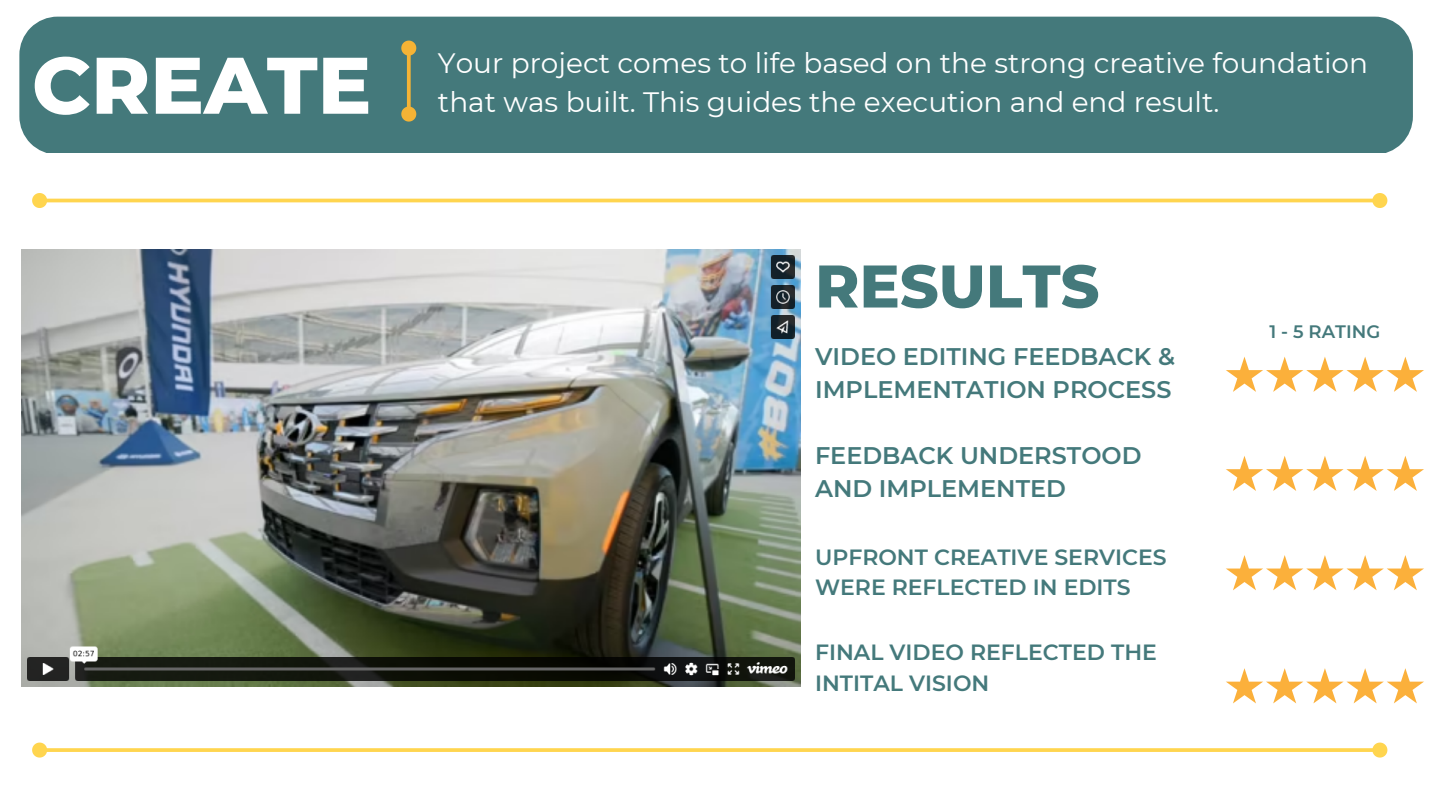
<style>
.page{position:relative;width:1440px;height:810px;background:#fff}
.page>*{position:absolute;margin:0;border:0;box-sizing:border-box;transform-origin:0 0}
.t1{font:800 80px "Montserrat";color:#fff}
.t2{font:800 60px "Montserrat";color:#44797b}
.t3{font:28px "Montserrat";color:#fff}
.t4{font:600 24px/33px "Montserrat";color:#44797b}
.t5{font:600 22px/30.8px "Montserrat";color:#44797b}
.t6{font:600 18px "Montserrat";color:#44797b}
</style>
<div class="page">
<svg style="left:1226px;top:357px;width:198px;height:35px"></svg>
<div style="left:19px;top:17px;width:1394px;height:136px;background:#44797b"></div>
<svg style="left:407px;top:58px;width:4px;height:46px"></svg>
<svg style="left:399px;top:38px;width:20px;height:20px"></svg>
<svg style="left:399px;top:104px;width:20px;height:20px"></svg>
<img style="left:21px;top:250px;width:779px;height:437px">
<svg style="left:1226px;top:456px;width:198px;height:35px"></svg>
<svg style="left:1226px;top:555px;width:198px;height:35px"></svg>
<svg style="left:1226px;top:668px;width:198px;height:35px"></svg>
<hr style="left:46px;top:199px;width:1327px;height:3px;background:#ffd54f">
<svg style="left:1370px;top:193px;width:18px;height:15px"></svg>
<svg style="left:32px;top:193px;width:18px;height:15px"></svg>
<svg style="left:50px;top:748px;width:1320px;height:4px;background:#ffd759"></svg>
<svg style="left:1370px;top:742px;width:18px;height:16px"></svg>
<svg style="left:32px;top:742px;width:18px;height:16px"></svg>
<h1 class="t1" style="left:32px;top:36px;width:341px">CREATE</h1>
<p class="t3" style="left:438px;top:46px;width:932px">Your project comes to life based on the strong creative foundation</p>
<p class="t3" style="left:438px;top:85px;width:783px">that was built. This guides the execution and end result.</p>
<h2 class="t2" style="left:815px;top:249px;width:286px">RESULTS</h2>
<p class="t4" style="left:815px;top:340px;width:361px">VIDEO EDITING FEEDBACK &amp;<br>IMPLEMENTATION PROCESS</p>
<p class="t4" style="left:815px;top:439px;width:328px">FEEDBACK UNDERSTOOD<br>AND IMPLEMENTED</p>
<p class="t5" style="left:815px;top:541px;width:353px">UPFRONT CREATIVE SERVICES<br>WERE REFLECTED IN EDITS</p>
<p class="t5" style="left:815px;top:637px;width:343px">FINAL VIDEO REFLECTED THE<br>INTITAL VISION</p>
<p class="t6" style="left:1269px;top:320px;width:112px">1 - 5 RATING</p>
</div>
